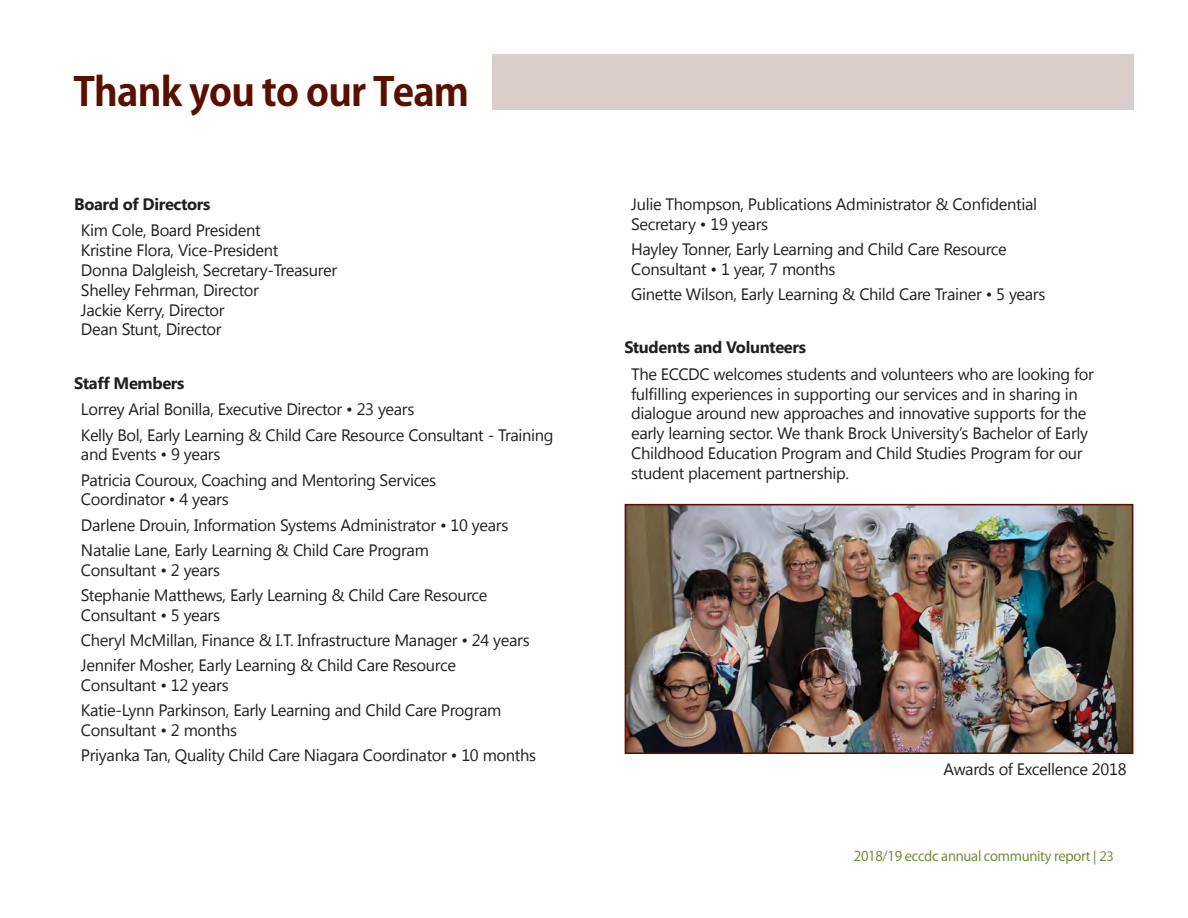
<style>
.page{position:relative;width:1188px;height:918px;background:#fff}
.page>*{position:absolute;margin:0;border:0;box-sizing:border-box;transform-origin:0 0}
.t1{font:700 39px "Koz Go Pro";letter-spacing:-.02em;color:#5a1000}
.t2{font:16.5px/19.8px "Segoe UI";letter-spacing:-.02em;color:#231f20}
.t3{font:700 16.5px "Segoe UI";letter-spacing:-.02em;color:#231f20}
.t4{font:13.5px "Koz Go Pro";letter-spacing:-.02em;color:#5c8727}
.s1{font-family:"Segoe UI"}
</style>
<div class="page">
<img style="left:628px;top:507px;width:502px;height:244px">
<div style="left:625px;top:504px;width:508px;height:250px;border:2px solid #5a1000"></div>
<div style="left:492px;top:54px;width:641px;height:56px;background:#d8cfca"></div>
<p class="t1" style="left:74px;top:66px;width:397px">Thank you to our Team</p>
<p class="t3" style="left:74px;top:192px;width:138px">Board of Directors</p>
<p class="t2" style="left:81px;top:220px;width:181px">Kim Cole, Board President</p>
<p class="t2" style="left:81px;top:240px;width:199px">Kristine Flora, Vice-President</p>
<p class="t2" style="left:81px;top:260px;width:258px">Donna Dalgleish, Secretary-Treasurer</p>
<p class="t2" style="left:81px;top:279px;width:179px">Shelley Fehrman, Director</p>
<p class="t2" style="left:81px;top:299px;width:145px">Jackie Kerry, Director</p>
<p class="t2" style="left:81px;top:319px;width:142px">Dean Stunt, Director</p>
<p class="t3" style="left:74px;top:371px;width:112px">Staff Members</p>
<p class="t2" style="left:81px;top:399px;width:335px">Lorrey Arial Bonilla, Executive Director • 23 years</p>
<p class="t2" style="left:81px;top:424px;width:474px">Kelly Bol, Early Learning &amp; Child Care Resource Consultant - Training and Events • 9 years</p>
<p class="t2" style="left:81px;top:469px;width:357px">Patricia Couroux, Coaching and Mentoring Services<br>Coordinator • 4 years</p>
<p class="t2" style="left:81px;top:514px;width:429px">Darlene Drouin, Information Systems Administrator • 10 years</p>
<p class="t2" style="left:81px;top:539px;width:349px">Natalie Lane, Early Learning &amp; Child Care Program<br>Consultant • 2 years</p>
<p class="t2" style="left:81px;top:584px;width:408px">Stephanie Matthews, Early Learning &amp; Child Care Resource<br>Consultant • 5 years</p>
<p class="t2" style="left:81px;top:629px;width:450px">Cheryl McMillan, Finance &amp; I.T. Infrastructure Manager • 24 years</p>
<p class="t2" style="left:81px;top:655px;width:377px">Jennifer Mosher, Early Learning &amp; Child Care Resource<br>Consultant • 12 years</p>
<p class="t2" style="left:81px;top:700px;width:422px">Katie-Lynn Parkinson, Early Learning and Child Care Program<br>Consultant • 2 months</p>
<p class="t2" style="left:81px;top:745px;width:457px">Priyanka Tan, Quality Child Care Niagara Coordinator • 10 months</p>
<p class="t2" style="left:631px;top:193px;width:408px">Julie Thompson, Publications Administrator &amp; Confidential<br>Secretary • 19 years</p>
<p class="t2" style="left:631px;top:238px;width:377px">Hayley Tonner, Early Learning and Child Care Resource<br>Consultant • 1 year, 7 months</p>
<p class="t2" style="left:631px;top:283px;width:416px">Ginette Wilson, Early Learning &amp; Child Care Trainer • 5 years</p>
<p class="t3" style="left:624px;top:336px;width:183px">Students and Volunteers</p>
<p class="t2" style="left:631px;top:363px;width:464px">The ECCDC welcomes students and volunteers who are looking for fulfilling experiences in supporting our services and in sharing in dialogue around new approaches and innovative supports for the early learning sector. We thank Brock University’s Bachelor of Early Childhood Education Program and Child Studies Program for our student placement partnership.</p>
<p class="t2" style="left:944px;top:758px;width:184px">Awards of Excellence 2018</p>
<p class="t4" style="left:854px;top:848px;width:261px">2018/19 eccdc annual community report <span class="s1">| 23</span></p>
</div>
